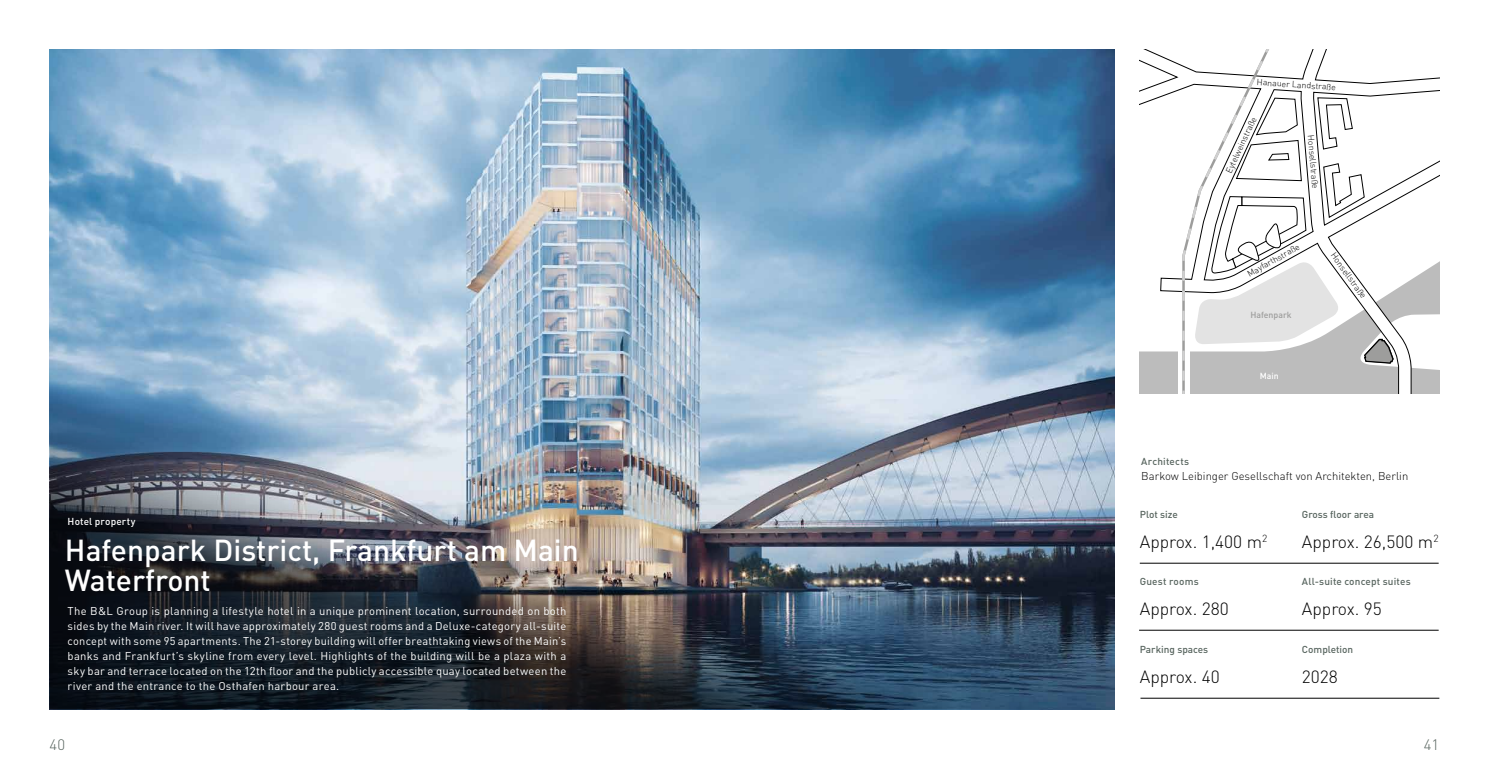
<style>
.page{position:relative;width:1489px;height:780px;background:#fff}
.page>*{position:absolute;margin:0;border:0;box-sizing:border-box;transform-origin:0 0}
.t1{font:500 30px/30px "DIN";color:#fff}
.t2{font:300 17.5px "DIN";color:#000}
.t3{font:300 15px "DIN";color:#58655f}
.t4{font:11.25px/15px "DIN";letter-spacing:.02em;color:#fff;text-align:justify}
.t5{font:300 11.25px "DIN";color:#000}
.t6{font:500 10px "DIN";color:#58655f}
.t7{font:500 10px "DIN";letter-spacing:.015em;color:#fff}
.t8{font:500 10px "DIN";letter-spacing:.02em;color:#58655f}
.t9{font:300 8.75px "DIN";color:#000}
.t10{font:500 8.75px "DIN";color:#9d9d9c}
.t11{font:500 8.75px "DIN";color:#fff}
</style>
<div class="page">
<img style="left:50px;top:50px;width:1064px;height:336px">
<img style="left:50px;top:386px;width:1064px;height:323px">
<hr style="left:1138px;top:630px;width:300px;height:1px;background:#000">
<hr style="left:1139px;top:563px;width:299px;height:1px;background:#000">
<hr style="left:1140px;top:698px;width:299px;height:1px;background:#000">
<svg style="left:1139px;top:50px;width:300px;height:343px"></svg>
<p class="t9" style="left:1257px;top:76px;width:81px;rotate:4deg">Hanauer Landstraße</p>
<p class="t9" style="left:1223px;top:170px;width:63px;rotate:-65deg">Eytelweinstraße</p>
<p class="t9" style="left:1316px;top:134px;width:56px;rotate:85deg">Honsellstraße</p>
<p class="t9" style="left:1245px;top:269px;width:60px;rotate:-29deg">Mayfarthstraße</p>
<p class="t10" style="left:1250px;top:309px;width:43px">Hafenpark</p>
<p class="t11" style="left:1259px;top:370px;width:21px">Main</p>
<p class="t9" style="left:1337px;top:250px;width:56px;rotate:54deg">Honsellstraße</p>
<p class="t7" style="left:68px;top:515px;width:69px">Hotel property</p>
<h1 class="t1" style="left:65px;top:533px;width:515px">Hafenpark District, Frankfurt am Main<br>Waterfront</h1>
<p class="t4" style="left:68px;top:603px;width:500px">The B&amp;L Group is planning a lifestyle hotel in a unique prominent location, surrounded on both sides by the Main river. It will have approximately 280 guest rooms and a Deluxe-category all-suite concept with some 95 apartments. The 21-storey building will offer breathtaking views of the Main’s banks and Frankfurt’s skyline from every level. Highlights of the building will be a plaza with a sky bar and terrace located on the 12th floor and the publicly accessible quay located between the river and the entrance to the Osthafen harbour area.</p>
<p class="t6" style="left:1141px;top:455px;width:49px">Architects</p>
<p class="t5" style="left:1141px;top:469px;width:268px">Barkow Leibinger Gesellschaft von Architekten, Berlin</p>
<p class="t6" style="left:1139px;top:507px;width:40px">Plot size</p>
<h2 class="t2" style="left:1139px;top:530px;width:129px">Approx. 1,400 m<sup>2</sup></h2>
<p class="t6" style="left:1301px;top:507px;width:74px">Gross floor area</p>
<h2 class="t2" style="left:1301px;top:530px;width:138px">Approx. 26,500 m<sup>2</sup></h2>
<p class="t8" style="left:1139px;top:575px;width:60px">Guest rooms</p>
<p class="t6" style="left:1301px;top:575px;width:110px">All-suite concept suites</p>
<h2 class="t2" style="left:1139px;top:598px;width:90px">Approx. 280</h2>
<h2 class="t2" style="left:1301px;top:598px;width:81px">Approx. 95</h2>
<p class="t6" style="left:1139px;top:642px;width:70px">Parking spaces</p>
<p class="t6" style="left:1301px;top:642px;width:53px">Completion</p>
<h2 class="t2" style="left:1139px;top:665px;width:81px">Approx. 40</h2>
<h2 class="t2" style="left:1301px;top:665px;width:37px">2028</h2>
<h3 class="t3" style="left:50px;top:735px;width:17px">40</h3>
<h3 class="t3" style="left:1423px;top:735px;width:17px">41</h3>
</div>
